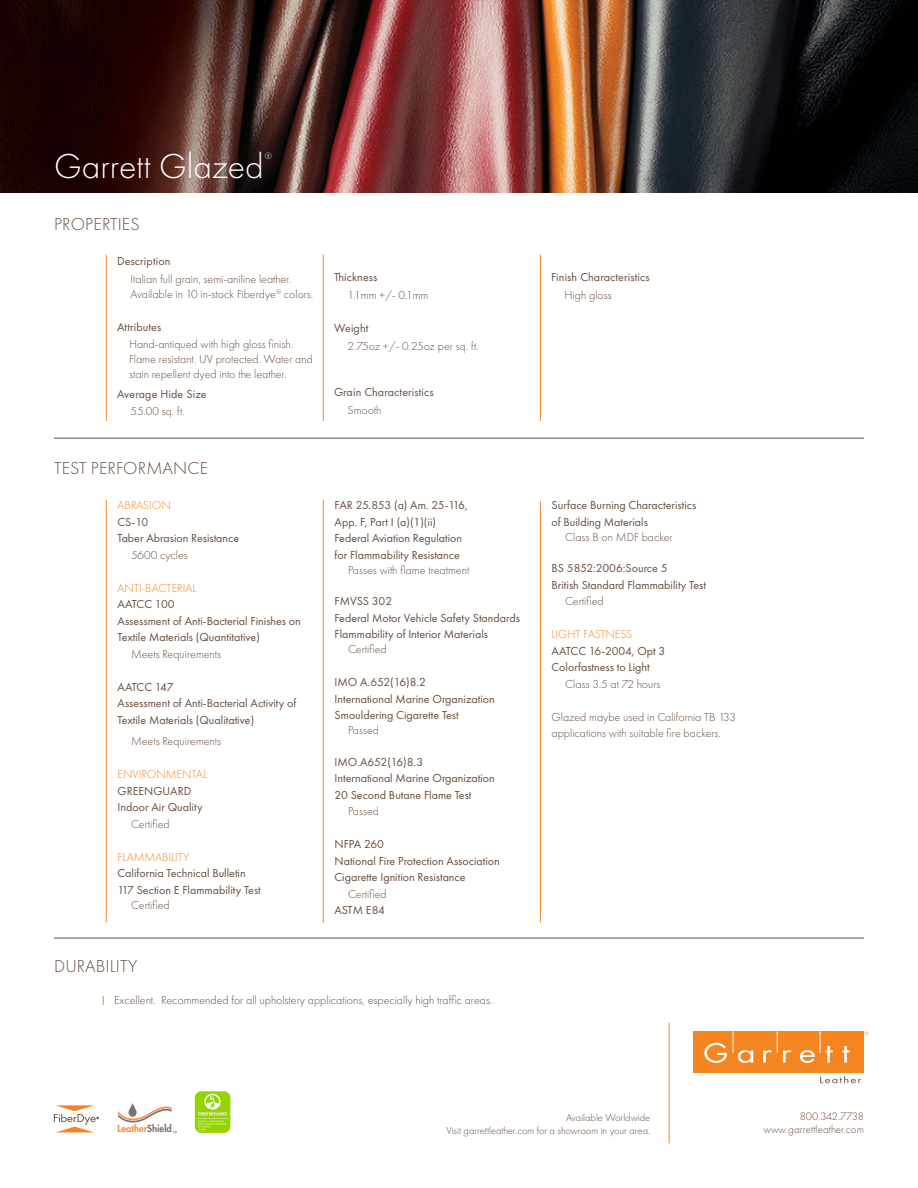
<style>
.page{position:relative;width:918px;height:1188px;background:#fff}
.page>*{position:absolute;margin:0;border:0;box-sizing:border-box;transform-origin:0 0}
.t1{font:300 36px "Futura PT";color:#fff}
.Heading{font:300 18px "Futura PT";letter-spacing:.01em;color:#674e3f}
.head_-_no_indent{font:12px/16.5px "Futura PT";color:#674e3f}
.head_-_no_indent-2{font:300 12px/15px "Futura PT";color:#674e3f}
.body_indent{font:300 12px "Futura PT";color:#674e3f}
.Test_Category{font:300 12px "Futura PT";color:#f58520}
.t2{font:300 11.25px/13.5px "Futura PT";color:#674e3f;text-align:right}
.t3{font:300 10.5px/12.6px "Futura PT";color:#674e3f;text-align:right}
.t4{font:800 9.6px "Futura Std";color:#ff893d}
.t5{font:300 9.6px "Futura PT";color:#fff}
.s1{color:#7a7170}
</style>
<div class="page">
<img style="left:0;top:0;width:918px;height:192px">
<div style="left:693px;top:1031px;width:170px;height:42px;background:#f58520"></div>
<svg style="left:704px;top:1043px;width:23px;height:20px"></svg>
<svg style="left:843px;top:1046px;width:7px;height:17px"></svg>
<svg style="left:733px;top:1031px;width:20px;height:32px"></svg>
<svg style="left:763px;top:1031px;width:29px;height:32px"></svg>
<svg style="left:800px;top:1031px;width:33px;height:32px"></svg>
<svg style="left:820px;top:1076px;width:41px;height:7px"></svg>
<svg style="left:864px;top:1031px;width:5px;height:4px"></svg>
<hr style="left:669px;top:1023px;width:1px;height:120px;background:#f58520">
<hr style="left:106px;top:255px;width:1px;height:166px;background:#f58520">
<hr style="left:323px;top:255px;width:1px;height:166px;background:#f58520">
<hr style="left:540px;top:255px;width:1px;height:166px;background:#f58520">
<hr style="left:106px;top:500px;width:1px;height:422px;background:#f58520">
<hr style="left:323px;top:500px;width:1px;height:422px;background:#f58520">
<hr style="left:540px;top:501px;width:1px;height:421px;background:#f58520">
<svg style="left:54px;top:1105px;width:44px;height:27px"></svg>
<img style="left:194px;top:1091px;width:36px;height:43px">
<hr style="left:54px;top:438px;width:810px;height:1px;background:#674e3f">
<hr style="left:54px;top:938px;width:810px;height:1px;background:#674e3f">
<svg style="left:118px;top:1103px;width:54px;height:19px"></svg>
<h1 class="t1" style="left:54px;top:146px;width:211px">Garrett Glazed</h1>
<p class="t5" style="left:265px;top:151px;width:9px">®</p>
<p class="Heading" style="left:54px;top:214px;width:87px">PROPERTIES</p>
<p class="head_-_no_indent" style="left:117px;top:253px;width:55px">Description</p>
<p class="head_-_no_indent-2" style="left:130px;top:271px;width:184px">Italian full grain, semi-aniline leather.<br>Available in 10 in-stock Fiberdye<sup>®</sup> colors.</p>
<p class="head_-_no_indent" style="left:117px;top:318px;width:46px">Attributes</p>
<p class="head_-_no_indent-2" style="left:129px;top:337px;width:185px">Hand-antiqued with high gloss finish.<br>Flame resistant. UV protected. Water and stain repellent dyed into the leather.</p>
<p class="head_-_no_indent" style="left:117px;top:385px;width:91px">Average Hide Size</p>
<p class="body_indent" style="left:130px;top:404px;width:56px">55.00 sq. ft.</p>
<p class="Heading" style="left:54px;top:458px;width:156px">TEST PERFORMANCE</p>
<p class="Test_Category" style="left:118px;top:498px;width:55px">ABRASION</p>
<p class="head_-_no_indent" style="left:118px;top:513px;width:123px">CS-10<br>Taber Abrasion Resistance</p>
<p class="head_-_no_indent-2" style="left:131px;top:547px;width:58px">5600 cycles</p>
<p class="Test_Category" style="left:118px;top:581px;width:81px">ANTI-BACTERIAL</p>
<p class="head_-_no_indent" style="left:118px;top:596px;width:185px">AATCC 100<br>Assessment of Anti-Bacterial Finishes on<br>Textile Materials (Quantitative)</p>
<p class="head_-_no_indent-2" style="left:131px;top:646px;width:92px">Meets Requirements</p>
<p class="head_-_no_indent" style="left:118px;top:678px;width:180px">AATCC 147<br>Assessment of Anti-Bacterial Activity of<br>Textile Materials (Qualitative)</p>
<p class="head_-_no_indent-2" style="left:131px;top:734px;width:92px">Meets Requirements</p>
<p class="Test_Category" style="left:118px;top:768px;width:91px">ENVIRONMENTAL</p>
<p class="head_-_no_indent" style="left:118px;top:783px;width:87px">GREENGUARD<br>Indoor Air Quality</p>
<p class="head_-_no_indent-2" style="left:131px;top:816px;width:40px">Certified</p>
<p class="Test_Category" style="left:118px;top:850px;width:73px">FLAMMABILITY</p>
<p class="head_-_no_indent" style="left:118px;top:865px;width:145px">California Technical Bulletin<br>117 Section E Flammability Test</p>
<p class="head_-_no_indent-2" style="left:131px;top:897px;width:40px">Certified</p>
<p class="Heading" style="left:54px;top:956px;width:85px">DURABILITY</p>
<p class="head_-_no_indent" style="left:334px;top:269px;width:45px">Thickness</p>
<p class="body_indent" style="left:348px;top:288px;width:82px">1.1mm +/- 0.1mm</p>
<p class="head_-_no_indent" style="left:334px;top:320px;width:36px">Weight</p>
<p class="body_indent" style="left:348px;top:339px;width:133px">2.75oz +/- 0.25oz per sq. ft.</p>
<p class="head_-_no_indent" style="left:334px;top:384px;width:101px">Grain Characteristics</p>
<p class="body_indent" style="left:348px;top:403px;width:36px">Smooth</p>
<p class="head_-_no_indent" style="left:335px;top:497px;width:135px">FAR 25.853 (a) Am. 25-116,<br>App. F, Part I (a)(1)(ii)<br>Federal Aviation Regulation for Flammability Resistance</p>
<p class="head_-_no_indent-2" style="left:348px;top:562px;width:123px">Passes with flame treatment</p>
<p class="head_-_no_indent" style="left:335px;top:593px;width:187px">FMVSS 302<br>Federal Motor Vehicle Safety Standards<br>Flammability of Interior Materials</p>
<p class="head_-_no_indent-2" style="left:348px;top:642px;width:40px">Certified</p>
<p class="head_-_no_indent" style="left:335px;top:674px;width:162px">IMO A.652(16)8.2<br>International Marine Organization</p>
<p class="head_-_no_indent" style="left:335px;top:707px;width:126px">Smouldering Cigarette Test</p>
<p class="head_-_no_indent-2" style="left:348px;top:723px;width:33px">Passed</p>
<p class="head_-_no_indent" style="left:335px;top:753px;width:162px">IMO.A652(16)8.3<br>International Marine Organization</p>
<p class="head_-_no_indent" style="left:335px;top:786px;width:138px">20 Second Butane Flame Test</p>
<p class="head_-_no_indent-2" style="left:348px;top:804px;width:33px">Passed</p>
<p class="head_-_no_indent" style="left:335px;top:836px;width:167px">NFPA 260<br>National Fire Protection Association</p>
<p class="head_-_no_indent" style="left:335px;top:869px;width:133px">Cigarette Ignition Resistance</p>
<p class="head_-_no_indent-2" style="left:348px;top:886px;width:40px">Certified</p>
<p class="head_-_no_indent" style="left:335px;top:902px;width:52px">ASTM E84</p>
<p class="body_indent" style="left:114px;top:993px;width:380px">Excellent. Recommended for all upholstery applications, especially high traffic areas.</p>
<p class="head_-_no_indent" style="left:551px;top:269px;width:100px">Finish Characteristics</p>
<p class="body_indent" style="left:564px;top:288px;width:49px">High gloss</p>
<p class="head_-_no_indent" style="left:552px;top:497px;width:146px">Surface Burning Characteristics of Building Materials</p>
<p class="head_-_no_indent-2" style="left:565px;top:529px;width:109px">Class B on MDF backer</p>
<p class="head_-_no_indent" style="left:552px;top:560px;width:118px">BS 5852:2006:Source 5</p>
<p class="head_-_no_indent" style="left:552px;top:576px;width:156px">British Standard Flammability Test</p>
<p class="head_-_no_indent-2" style="left:565px;top:594px;width:40px">Certified</p>
<p class="Test_Category" style="left:552px;top:627px;width:82px">LIGHT FASTNESS</p>
<p class="head_-_no_indent" style="left:552px;top:642px;width:115px">AATCC 16-2004, Opt 3</p>
<p class="head_-_no_indent" style="left:552px;top:659px;width:100px">Colorfastness to Light</p>
<p class="head_-_no_indent-2" style="left:565px;top:676px;width:97px">Class 3.5 at 72 hours</p>
<p class="head_-_no_indent-2" style="left:552px;top:709px;width:186px;line-height:16.5px">Glazed maybe used in California TB 133 applications with suitable fire backers.</p>
<p class="t4" style="left:118px;top:1122px;width:61px">Leather<span class="s1">Shield</span><sub>™</sub></p>
<p class="t3" style="left:446px;top:1111px;width:205px">Available Worldwide<br>Visit garrettleather.com for a showroom in your area.</p>
<p class="t2" style="left:764px;top:1109px;width:102px">800.342.7738 www.garrettleather.com</p>
</div>
